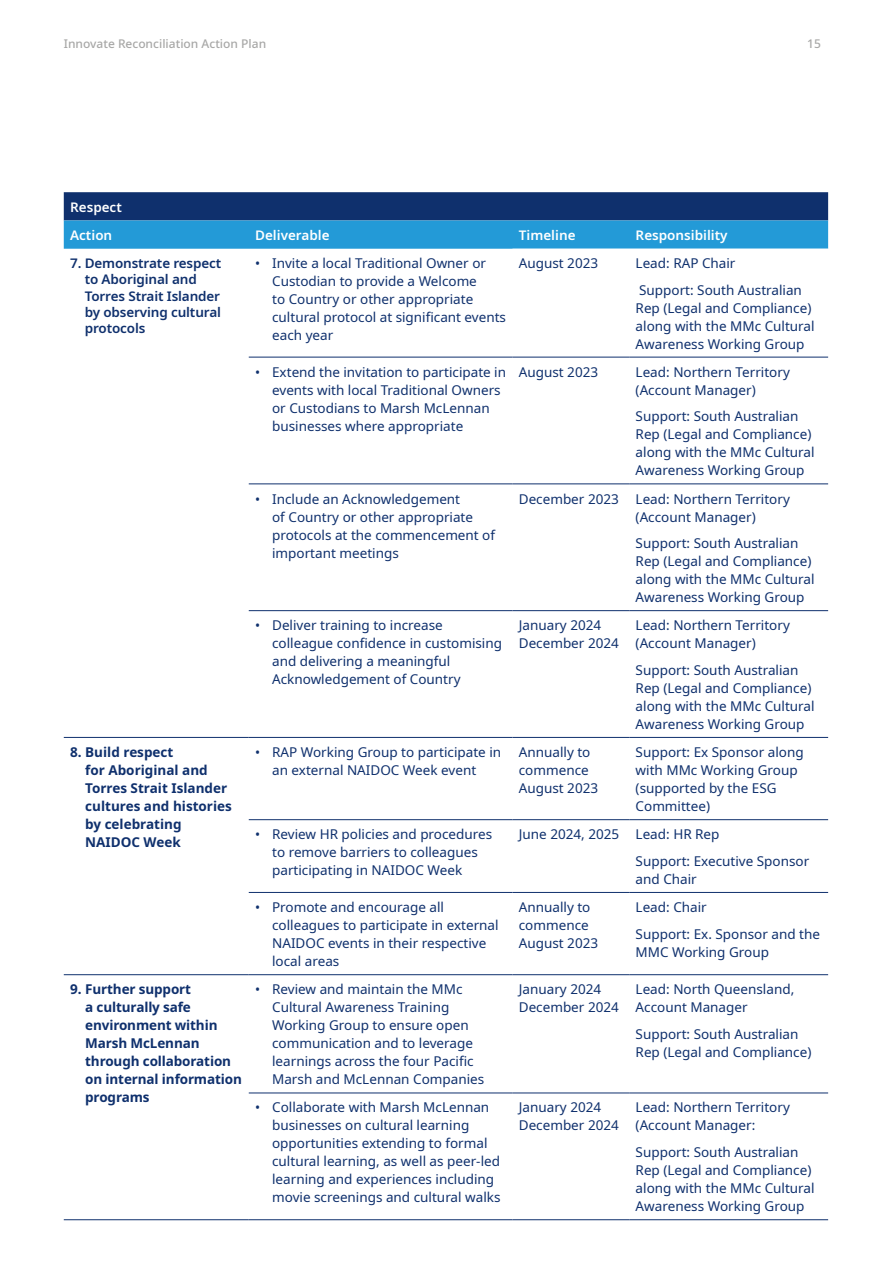
<style>
.page{position:relative;width:893px;height:1263px;background:#fff}
.page>*{position:absolute;margin:0;border:0;box-sizing:border-box;transform-origin:0 0}
.t1{font:13.5px/18px "Noto Sans";color:#0f306d}
.t2{font:700 13.5px/18px "Noto Sans";letter-spacing:-.01em;color:#0f306d}
.t3{font:600 13.5px/16.2px "Noto Sans";letter-spacing:-.01em;color:#0f306d}
.t4{font:600 13.5px/28.2px "Noto Sans";color:#fff}
.t5{font:500 12px "Noto Sans";color:#a8a8a7}
</style>
<div class="page">
<svg style="left:64px;top:192px;width:764px;height:57px;background:#1c67a3"></svg>
<svg style="left:512px;top:356px;width:316px;height:738px"></svg>
<hr style="left:64px;top:737px;width:185px;height:1px;background:#0f306d">
<hr style="left:249px;top:737px;width:263px;height:1px;background:#0f306d">
<hr style="left:512px;top:737px;width:117px;height:1px;background:#0f306d">
<hr style="left:629px;top:737px;width:199px;height:1px;background:#0f306d">
<hr style="left:249px;top:819px;width:263px;height:1px;background:#0f306d">
<hr style="left:512px;top:819px;width:117px;height:1px;background:#0f306d">
<hr style="left:629px;top:819px;width:199px;height:1px;background:#0f306d">
<hr style="left:249px;top:892px;width:263px;height:1px;background:#0f306d">
<hr style="left:512px;top:892px;width:117px;height:1px;background:#0f306d">
<hr style="left:629px;top:892px;width:199px;height:1px;background:#0f306d">
<hr style="left:629px;top:1219px;width:199px;height:1px;background:#0f306d">
<hr style="left:64px;top:974px;width:185px;height:1px;background:#0f306d">
<hr style="left:249px;top:974px;width:263px;height:1px;background:#0f306d">
<hr style="left:512px;top:974px;width:117px;height:1px;background:#0f306d">
<hr style="left:629px;top:974px;width:199px;height:1px;background:#0f306d">
<hr style="left:629px;top:1092px;width:199px;height:1px;background:#0f306d">
<hr style="left:249px;top:1092px;width:263px;height:1px;background:#0f306d">
<hr style="left:512px;top:1092px;width:117px;height:1px;background:#0f306d">
<hr style="left:64px;top:1219px;width:185px;height:1px;background:#0f306d">
<hr style="left:249px;top:1219px;width:263px;height:1px;background:#0f306d">
<hr style="left:512px;top:1219px;width:117px;height:1px;background:#0f306d">
<hr style="left:249px;top:357px;width:263px;height:1px;background:#0f306d">
<hr style="left:512px;top:357px;width:117px;height:1px;background:#0f306d">
<hr style="left:629px;top:357px;width:199px;height:1px;background:#0f306d">
<hr style="left:249px;top:483px;width:263px;height:1px;background:#0f306d">
<hr style="left:512px;top:483px;width:117px;height:1px;background:#0f306d">
<hr style="left:629px;top:483px;width:199px;height:1px;background:#0f306d">
<hr style="left:249px;top:610px;width:263px;height:1px;background:#0f306d">
<hr style="left:512px;top:610px;width:117px;height:1px;background:#0f306d">
<hr style="left:629px;top:610px;width:199px;height:1px;background:#0f306d">
<p class="t5" style="left:64px;top:35px;width:204px">Innovate Reconciliation Action Plan</p>
<p class="t5" style="left:807px;top:35px;width:15px">15</p>
<p class="t4" style="left:70px;top:193px;width:53px">Respect<br>Action</p>
<p class="t4" style="left:255px;top:222px;width:76px">Deliverable</p>
<p class="t4" style="left:519px;top:222px;width:58px">Timeline</p>
<p class="t4" style="left:636px;top:222px;width:94px">Responsibility</p>
<p class="t3" style="left:85px;top:255px;width:138px;text-indent:-15px">7. Demonstrate respect to Aboriginal and<br>Torres Strait Islander by observing cultural protocols</p>
<p class="t1" style="left:272px;top:254px;width:235px;text-indent:-17px">• Invite a local Traditional Owner or<br>Custodian to provide a Welcome<br>to Country or other appropriate cultural protocol at significant events each year</p>
<p class="t1" style="left:519px;top:254px;width:81px">August 2023</p>
<p class="t1" style="left:636px;top:250px;width:168px;line-height:26.5px">Lead: RAP Chair<br>Support: South Australian</p>
<p class="t1" style="left:636px;top:299px;width:180px">Rep (Legal and Compliance) along with the MMc Cultural<br>Awareness Working Group</p>
<p class="t1" style="left:272px;top:363px;width:235px;text-indent:-17px">• Extend the invitation to participate in events with local Traditional Owners or Custodians to Marsh McLennan businesses where appropriate</p>
<p class="t1" style="left:519px;top:363px;width:81px">August 2023</p>
<p class="t1" style="left:636px;top:363px;width:156px">Lead: Northern Territory (Account Manager)</p>
<p class="t1" style="left:636px;top:408px;width:180px">Support: South Australian<br>Rep (Legal and Compliance) along with the MMc Cultural<br>Awareness Working Group</p>
<p class="t1" style="left:272px;top:490px;width:224px;text-indent:-17px">• Include an Acknowledgement<br>of Country or other appropriate protocols at the commencement of important meetings</p>
<p class="t1" style="left:636px;top:490px;width:156px;text-indent:-117px">December 2023 Lead: Northern Territory (Account Manager)</p>
<p class="t1" style="left:636px;top:534px;width:180px">Support: South Australian<br>Rep (Legal and Compliance) along with the MMc Cultural<br>Awareness Working Group</p>
<p class="t1" style="left:272px;top:617px;width:231px;text-indent:-17px">• Deliver training to increase colleague confidence in customising and delivering a meaningful<br>Acknowledgement of Country</p>
<p class="t1" style="left:519px;top:617px;width:102px">January 2024<br>December 2024</p>
<p class="t1" style="left:636px;top:617px;width:156px">Lead: Northern Territory (Account Manager)</p>
<p class="t1" style="left:636px;top:661px;width:180px">Support: South Australian<br>Rep (Legal and Compliance) along with the MMc Cultural<br>Awareness Working Group</p>
<p class="t2" style="left:85px;top:743px;width:148px;text-indent:-15px">8. Build respect<br>for Aboriginal and<br>Torres Strait Islander cultures and histories by celebrating<br>NAIDOC Week</p>
<p class="t1" style="left:255px;top:743px;width:248px;text-align:center">• RAP Working Group to participate in an external NAIDOC Week event</p>
<p class="t1" style="left:519px;top:743px;width:81px">Annually to commence<br>August 2023</p>
<p class="t1" style="left:636px;top:743px;width:170px">Support: Ex Sponsor along with MMc Working Group (supported by the ESG<br>Committee)</p>
<p class="t1" style="left:272px;top:826px;width:222px;text-indent:-17px">• Review HR policies and procedures to remove barriers to colleagues participating in NAIDOC Week</p>
<p class="t1" style="left:636px;top:821px;width:175px;line-height:26.5px;text-indent:-117px">June 2024, 2025 Lead: HR Rep<br>Support: Executive Sponsor</p>
<p class="t1" style="left:636px;top:870px;width:63px">and Chair</p>
<p class="t1" style="left:272px;top:898px;width:228px;text-indent:-17px">• Promote and encourage all colleagues to participate in external<br>NAIDOC events in their respective local areas</p>
<p class="t1" style="left:519px;top:898px;width:81px">Annually to commence<br>August 2023</p>
<p class="t1" style="left:636px;top:894px;width:186px;line-height:26.5px">Lead: Chair<br>Support: Ex. Sponsor and the</p>
<p class="t1" style="left:636px;top:943px;width:135px">MMC Working Group</p>
<p class="t2" style="left:85px;top:981px;width:158px;text-indent:-15px">9. Further support<br>a culturally safe environment within<br>Marsh McLennan through collaboration on internal information programs</p>
<p class="t1" style="left:272px;top:981px;width:214px;text-indent:-17px">• Review and maintain the MMc<br>Cultural Awareness Training<br>Working Group to ensure open communication and to leverage learnings across the four Pacific<br>Marsh and McLennan Companies</p>
<p class="t1" style="left:519px;top:980px;width:102px">January 2024<br>December 2024</p>
<p class="t1" style="left:636px;top:980px;width:160px">Lead: North Queensland,<br>Account Manager</p>
<p class="t1" style="left:636px;top:1025px;width:177px">Support: South Australian<br>Rep (Legal and Compliance)</p>
<p class="t1" style="left:272px;top:1099px;width:230px;text-indent:-17px">• Collaborate with Marsh McLennan businesses on cultural learning opportunities extending to formal cultural learning, as well as peer-led learning and experiences including movie screenings and cultural walks</p>
<p class="t1" style="left:519px;top:1099px;width:102px">January 2024<br>December 2024</p>
<p class="t1" style="left:636px;top:1099px;width:156px">Lead: Northern Territory (Account Manager:</p>
<p class="t1" style="left:636px;top:1143px;width:180px">Support: South Australian<br>Rep (Legal and Compliance) along with the MMc Cultural<br>Awareness Working Group</p>
</div>
